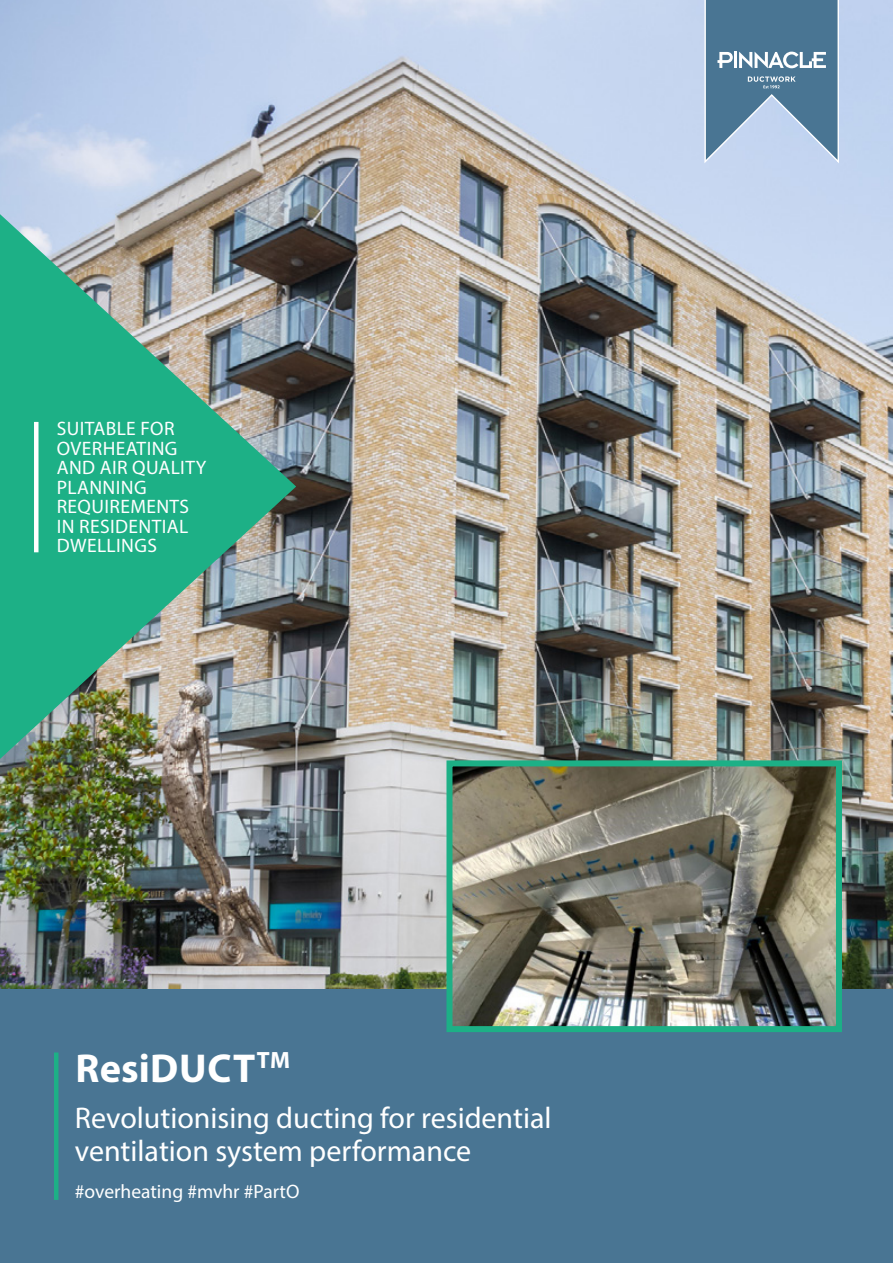
<style>
.page{position:relative;width:893px;height:1263px;background:#497593}
.page>*{position:absolute;margin:0;border:0;box-sizing:border-box;transform-origin:0 0}
.t1{font:700 40.5px "Myriad Pro";letter-spacing:.01em;color:#fff}
.t2{font:30px/33px "Myriad Pro";color:#fff}
.t3{font:19.5px/19.5px "Myriad Pro";letter-spacing:.02em;color:#fff}
.t4{font:19.5px "Myriad Pro";color:#fff}
</style>
<div class="page">
<img style="left:0;top:0;width:893px;height:989px">
<hr style="left:54px;top:1052px;width:4px;height:148px;background:#1db086">
<img style="left:0;top:214px;width:296px;height:545px">
<div style="left:34px;top:422px;width:5px;height:130px;background:#fff"></div>
<svg style="left:704px;top:0;width:136px;height:165px"></svg>
<img style="left:453px;top:767px;width:382px;height:258px">
<div style="left:446px;top:760px;width:396px;height:272px;border:6px solid #1db086"></div>
<p class="t3" style="left:57px;top:419px;width:151px">SUITABLE FOR<br>OVERHEATING<br>AND AIR QUALITY<br>PLANNING<br>REQUIREMENTS<br>IN RESIDENTIAL<br>DWELLINGS</p>
<h1 class="t1" style="left:75px;top:1042px;width:216px">ResiDUCT<sup>TM</sup></h1>
<h2 class="t2" style="left:75px;top:1101px;width:478px">Revolutionising ducting for residential ventilation system performance</h2>
<p class="t4" style="left:75px;top:1179px;width:226px">#overheating #mvhr #PartO</p>
</div>
